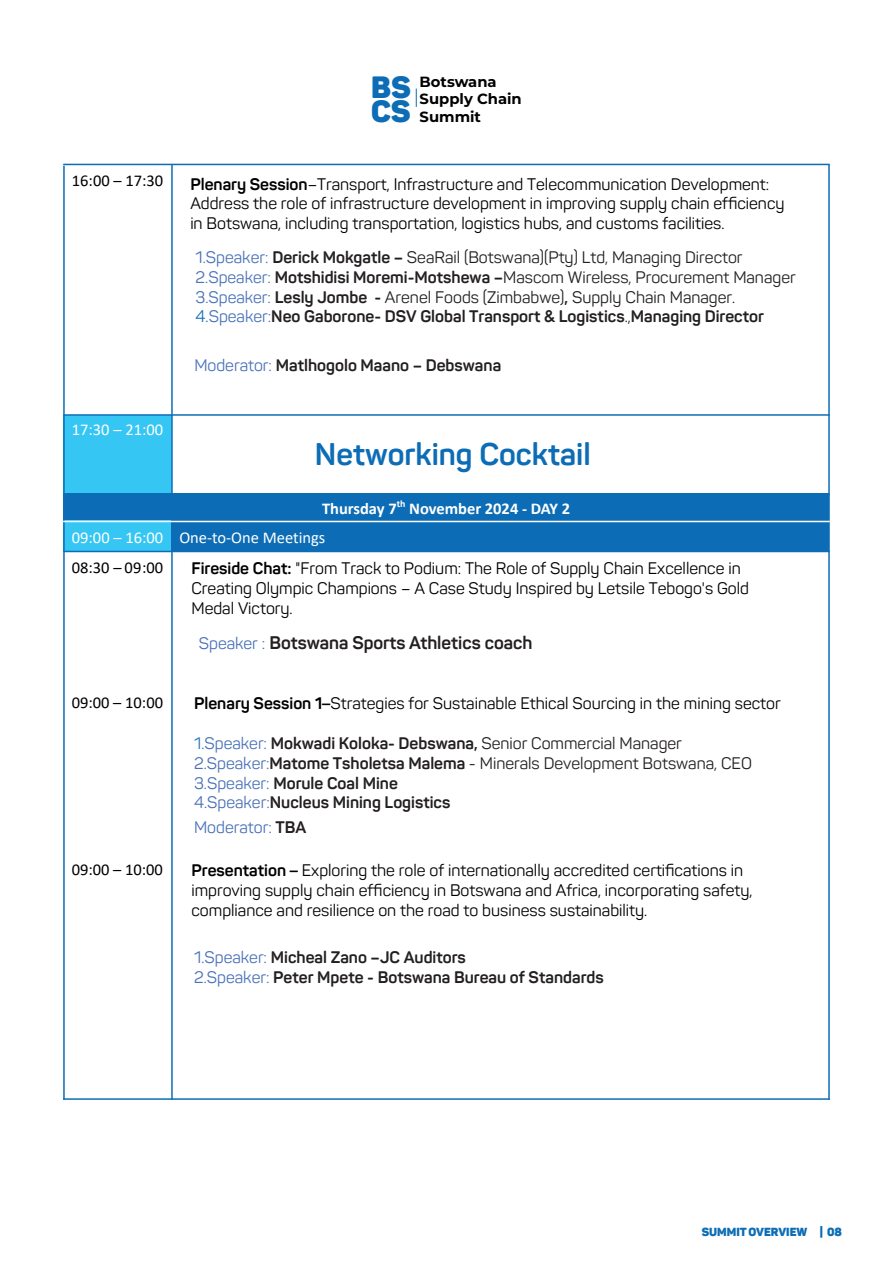
<style>
.page{position:relative;width:893px;height:1263px;background:#fff}
.page>*{position:absolute;margin:0;border:0;box-sizing:border-box;transform-origin:0 0}
.t1{font:700 30.9px "Panton";color:#0c6db6}
.t2{font:900 30.3px/24.5px "Panton";color:#0c6db6}
.t3{font:700 18px "Panton";color:#231f20}
.t4{font:16.5px/19.8px "Panton";color:#010101}
.t5{font:700 16.5px/19.8px "Panton";color:#231f20}
.t6{font:16.5px/19.8px "Panton";color:#231f20}
.t7{font:16.5px/28.8px "Calibri";color:#fff}
.t8{font:16.5px "Calibri";color:#010101}
.t9{font:16.5px "Panton";color:#4a72b8}
.t10{font:700 14.7px/17.7px "Montserrat";color:#010101}
.t11{font:900 11.55px "Panton";color:#0c6db6}
.s1{font-weight:700}
.s2{color:#4a72b8}
.s3{color:#1971b9}
.s4{font-weight:400;color:#4a72b8}
.s5{font-weight:400;font-size:16.5px;color:#4a72b8}
.s6{font-family:"Calibri";font-weight:700}
.s7{font-weight:400;color:#2f76b6}
.s8{font-weight:400}
.s9{font-weight:700;color:#231f20}
</style>
<div class="page">
<svg style="left:416px;top:89px;width:1px;height:18px"></svg>
<div style="left:64px;top:415px;width:108px;height:79px;background:#35c6f4"></div>
<div style="left:64px;top:494px;width:765px;height:27px;background:#0c6db6"></div>
<div style="left:64px;top:521px;width:108px;height:30px;background:#35c6f4"></div>
<div style="left:172px;top:521px;width:657px;height:30px;background:#0c6db6"></div>
<hr style="left:63px;top:166px;width:2px;height:934px;background:#0c6db6">
<hr style="left:171px;top:164px;width:2px;height:330px;background:#0c6db6">
<hr style="left:171px;top:521px;width:2px;height:579px;background:#0c6db6">
<hr style="left:828px;top:164px;width:2px;height:936px;background:#0c6db6">
<hr style="left:63px;top:164px;width:767px;height:1px;background:#0c6db6">
<hr style="left:63px;top:414px;width:767px;height:2px;background:#0c6db6">
<hr style="left:63px;top:521px;width:767px;height:1px;background:#fff">
<hr style="left:63px;top:551px;width:767px;height:1px;background:#0c6db6">
<hr style="left:63px;top:1098px;width:767px;height:2px;background:#0c6db6">
<h2 class="t2" style="left:371px;top:75px;width:41px">BS<br>CS</h2>
<p class="t10" style="left:420px;top:72px;width:104px">Botswana<br>Supply Chain<br>Summit</p>
<p class="t8" style="left:72px;top:169px;width:93px">16:00 – 17:30</p>
<p class="t4" style="left:190px;top:174px;width:596px"><span class="s1">Plenary Session</span>–Transport, Infrastructure and Telecommunication Development:<br>Address the role of infrastructure development in improving supply chain efficiency in Botswana, including transportation, logistics hubs, and customs facilities.</p>
<p class="t6" style="left:196px;top:247px;width:602px"><span class="s2">1.Speaker:</span> <span class="s1">Derick Mokgatle –</span> SeaRail (Botswana)(Pty) Ltd, Managing Director <span class="s2">2.Speaker:</span> <span class="s1">Motshidisi Moremi-Motshewa –</span>Mascom Wireless, Procurement Manager <span class="s2">3.Speaker:</span> <span class="s1">Lesly Jombe -</span> Arenel Foods (Zimbabwe)<span class="s1">,</span> Supply Chain Manager.<br><span class="s3">4.</span><span class="s2">Speaker:</span><span class="s1">Neo Gaborone- DSV Global Transport &amp; Logistics</span>.,<span class="s1">Managing Director</span></p>
<p class="t5" style="left:194px;top:355px;width:308px"><span class="s4">Moderator:</span> Matlhogolo Maano – Debswana</p>
<p class="t7" style="left:72px;top:414px;width:93px">17:30 – 21:00</p>
<h1 class="t1" style="left:315px;top:434px;width:277px">Networking Cocktail</h1>
<p class="t7" style="left:72px;top:494px;width:500px;text-indent:250px"><span class="s1">Thursday 7</span><sup>th</sup> <span class="s1">November 2024 - DAY 2<br></span>09:00 – 16:00 One-to-One Meetings</p>
<p class="t8" style="left:72px;top:556px;width:93px">08:30 – 09:00</p>
<p class="t4" style="left:191px;top:559px;width:559px"><span class="s1">Fireside Chat:</span> "From Track to Podium: The Role of Supply Chain Excellence in<br>Creating Olympic Champions – A Case Study Inspired by Letsile Tebogo's Gold<br>Medal Victory.</p>
<p class="t3" style="left:199px;top:631px;width:335px"><span class="s5">Speaker :</span> Botswana Sports Athletics coach</p>
<p class="t8" style="left:72px;top:691px;width:93px">09:00 – 10:00</p>
<p class="t8" style="left:72px;top:858px;width:93px">09:00 – 10:00</p>
<p class="t4" style="left:194px;top:693px;width:588px"><span class="s1">Plenary Session 1</span><span class="s6">–</span>Strategies for Sustainable Ethical Sourcing in the mining sector</p>
<p class="t5" style="left:194px;top:733px;width:559px"><span class="s7">1.</span><span class="s4">Speaker:</span> Mokwadi Koloka- Debswana, <span class="s8">Senior Commercial Manager </span><span class="s4">2.Speaker:</span>Matome Tsholetsa Malema <span class="s8">- Minerals Development Botswana, CEO </span><span class="s4">3.Speaker:</span> Morule Coal Mine<br><span class="s4">4.Speaker:</span>Nucleus Mining Logistics</p>
<p class="t9" style="left:194px;top:817px;width:114px">Moderator: <span class="s9">TBA</span></p>
<p class="t4" style="left:191px;top:860px;width:562px"><span class="s1">Presentation</span> <span class="s6">–</span> Exploring the role of internationally accredited certifications in improving supply chain efficiency in Botswana and Africa, incorporating safety, compliance and resilience on the road to business sustainability.</p>
<p class="t5" style="left:194px;top:947px;width:411px"><span class="s4">1.Speaker:</span> Micheal Zano –JC Auditors<br><span class="s4">2.Speaker:</span> Peter Mpete - Botswana Bureau of Standards</p>
<p class="t11" style="left:702px;top:1224px;width:142px">SUMMIT OVERVIEW | 08</p>
</div>
